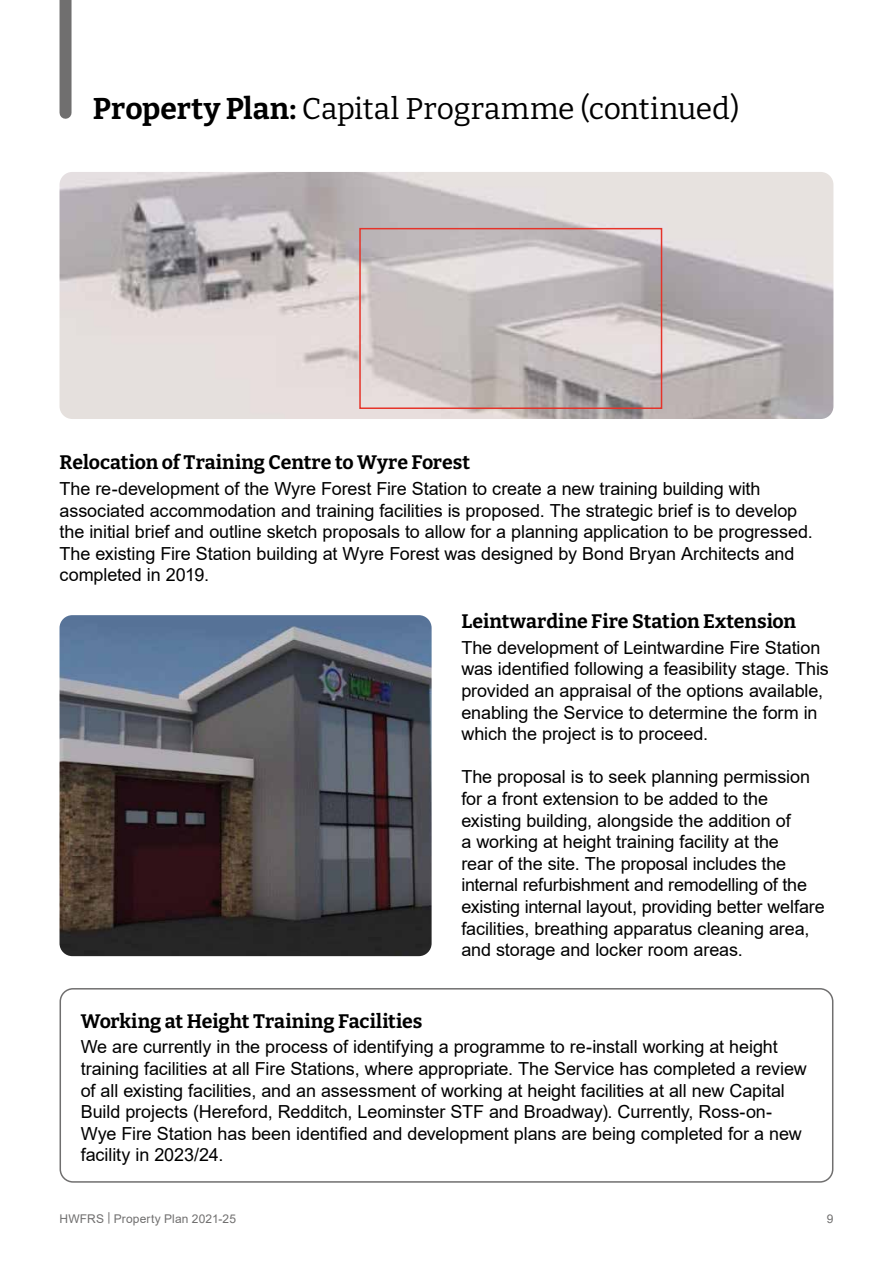
<style>
.page{position:relative;width:893px;height:1263px;background:#fff}
.page>*{position:absolute;margin:0;border:0;box-sizing:border-box;transform-origin:0 0}
.t1{font:30px "Bitter";letter-spacing:-.005em;color:#000}
.t2{font:700 19.5px "Bitter";color:#000}
.t3{font:18px/21.6px "Arial";letter-spacing:-.005em;color:#000}
.t4{font:12px "Arial";letter-spacing:.015em;color:#706f6f}
.s1{font-weight:700}
</style>
<div class="page">
<div style="left:60px;top:0;width:12px;height:113px;background:#706f6f"></div>
<img style="left:60px;top:172px;width:773px;height:247px">
<img style="left:60px;top:615px;width:372px;height:341px">
<div style="left:60px;top:988px;width:773px;height:195px;border:2px solid #706f6f;border-radius:13px"></div>
<div style="left:359px;top:228px;width:303px;height:181px;border:2px solid #e63329"></div>
<h1 class="t1" style="left:93px;top:89px;width:648px"><span class="s1">Property Plan:</span> Capital Programme (continued)</h1>
<p class="t2" style="left:60px;top:450px;width:412px">Relocation of Training Centre to Wyre Forest</p>
<p class="t3" style="left:60px;top:478px;width:755px">The re-development of the Wyre Forest Fire Station to create a new training building with associated accommodation and training facilities is proposed. The strategic brief is to develop the initial brief and outline sketch proposals to allow for a planning application to be progressed.<br>The existing Fire Station building at Wyre Forest was designed by Bond Bryan Architects and completed in 2019.</p>
<p class="t2" style="left:461px;top:609px;width:336px">Leintwardine Fire Station Extension</p>
<p class="t3" style="left:461px;top:636px;width:369px">The development of Leintwardine Fire Station was identified following a feasibility stage. This provided an appraisal of the options available, enabling the Service to determine the form in which the project is to proceed.</p>
<p class="t3" style="left:461px;top:766px;width:365px">The proposal is to seek planning permission for a front extension to be added to the existing building, alongside the addition of<br>a working at height training facility at the<br>rear of the site. The proposal includes the internal refurbishment and remodelling of the existing internal layout, providing better welfare facilities, breathing apparatus cleaning area, and storage and locker room areas.</p>
<p class="t2" style="left:81px;top:1008px;width:343px">Working at Height Training Facilities</p>
<p class="t3" style="left:81px;top:1036px;width:727px">We are currently in the process of identifying a programme to re-install working at height training facilities at all Fire Stations, where appropriate. The Service has completed a review of all existing facilities, and an assessment of working at height facilities at all new Capital Build projects (Hereford, Redditch, Leominster STF and Broadway). Currently, Ross-on-Wye Fire Station has been identified and development plans are being completed for a new facility in 2023/24.</p>
<p class="t4" style="left:60px;top:1210px;width:178px">HWFRS | Property Plan 2021-25</p>
<p class="t4" style="left:827px;top:1210px;width:8px">9</p>
</div>
